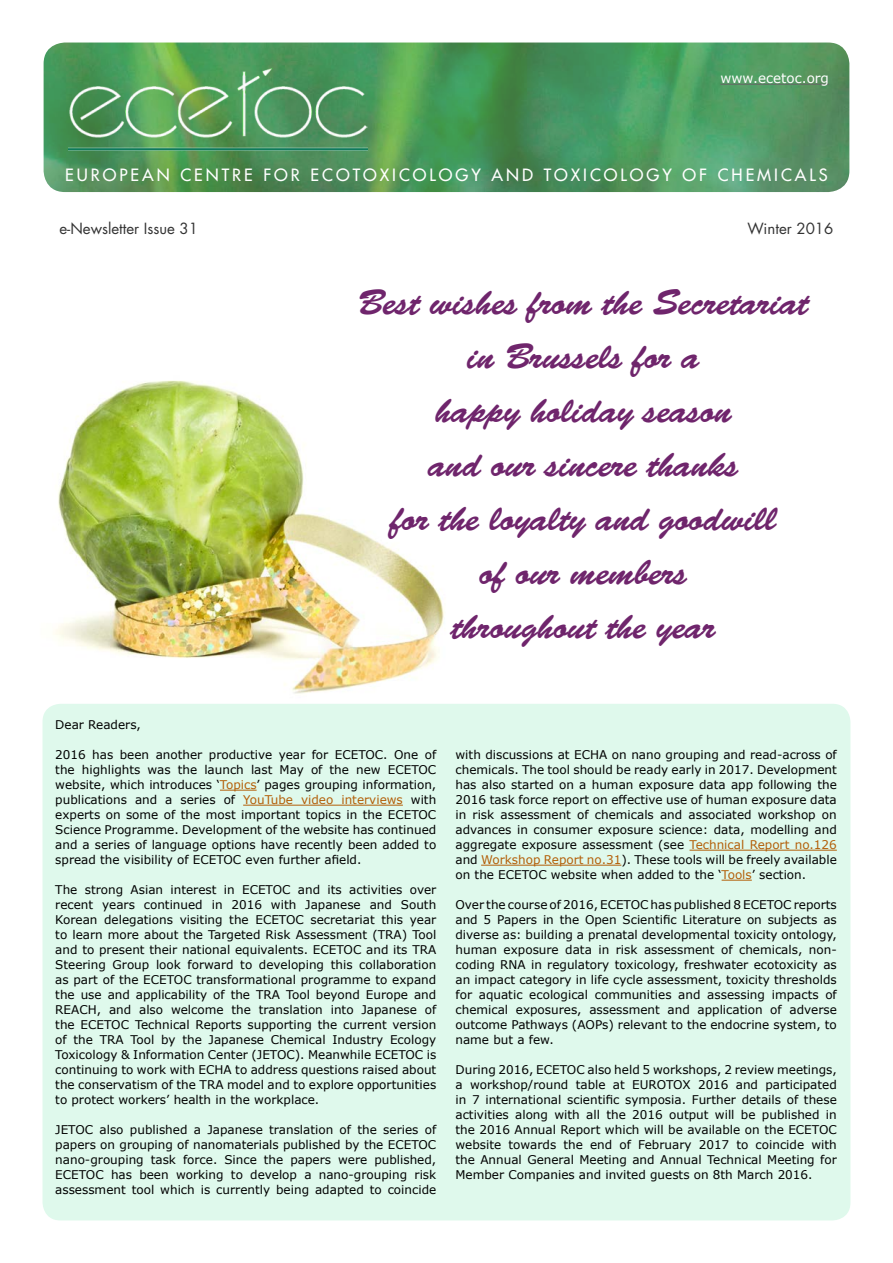
<style>
.page{position:relative;width:893px;height:1263px;background:#fff}
.page>*{position:absolute;margin:0;border:0;box-sizing:border-box;transform-origin:0 0}
.t1{font:36px/54px "Bermuda Script";color:#6f256c;text-align:center}
.t2{font:16.5px "Futura";letter-spacing:.18em;color:#fff}
.t3{font:15px "Futura";color:#333}
.t4{font:13.5px "Verdana";color:#fff}
.t5{font:12px/15px "Verdana";color:#000;text-align:justify}
.s1{color:#b35f09}
</style>
<div class="page">
<img style="left:42px;top:380px;width:402px;height:372px">
<div style="left:43px;top:704px;width:807px;height:516px;background:#dff9ec;border-radius:18px"></div>
<hr style="left:220px;top:790px;width:37px;height:1px;background:#b35f09">
<hr style="left:243px;top:805px;width:160px;height:1px;background:#b35f09">
<hr style="left:690px;top:850px;width:147px;height:1px;background:#b35f09">
<hr style="left:481px;top:865px;width:140px;height:1px;background:#b35f09">
<hr style="left:722px;top:880px;width:30px;height:1px;background:#b35f09">
<img style="left:44px;top:43px;width:805px;height:149px">
<img style="left:69px;top:68px;width:298px;height:82px">
<hr style="left:720px;top:84px;width:109px;height:1px;background:#666">
<p class="t4" style="left:720px;top:69px;width:110px">www.ecetoc.org</p>
<h2 class="t2" style="left:65px;top:165px;width:764px">EUROPEAN CENTRE FOR ECOTOXICOLOGY AND TOXICOLOGY OF CHEMICALS</h2>
<p class="t3" style="left:60px;top:218px;width:140px">e-Newsletter Issue 31</p>
<p class="t3" style="left:747px;top:218px;width:87px">Winter 2016</p>
<h1 class="t1" style="left:358px;top:276px;width:452px">Best wishes from the Secretariat in Brussels for a<br>happy holiday season<br>and our sincere thanks<br>for the loyalty and goodwill<br>of our members<br>throughout the year</h1>
<p class="t5" style="left:55px;top:717px;width:87px">Dear Readers,</p>
<p class="t5" style="left:55px;top:747px;width:383px">2016 has been another productive year for ECETOC. One of the highlights was the launch last May of the new ECETOC website, which introduces ‘<span class="s1">Topics</span>’ pages grouping information, publications and a series of <span class="s1">YouTube video interviews</span> with experts on some of the most important topics in the ECETOC Science Programme. Development of the website has continued and a series of language options have recently been added to spread the visibility of ECETOC even further afield.</p>
<p class="t5" style="left:55px;top:882px;width:383px">The strong Asian interest in ECETOC and its activities over recent years continued in 2016 with Japanese and South Korean delegations visiting the ECETOC secretariat this year to learn more about the Targeted Risk Assessment (TRA) Tool and to present their national equivalents. ECETOC and its TRA Steering Group look forward to developing this collaboration as part of the ECETOC transformational programme to expand the use and applicability of the TRA Tool beyond Europe and REACH, and also welcome the translation into Japanese of the ECETOC Technical Reports supporting the current version of the TRA Tool by the Japanese Chemical Industry Ecology Toxicology &amp; Information Center (JETOC). Meanwhile ECETOC is continuing to work with ECHA to address questions raised about the conservatism of the TRA model and to explore opportunities to protect workers’ health in the workplace.</p>
<p class="t5" style="left:55px;top:1122px;width:383px">JETOC also published a Japanese translation of the series of papers on grouping of nanomaterials published by the ECETOC nano-grouping task force. Since the papers were published, ECETOC has been working to develop a nano-grouping risk assessment tool which is currently being adapted to coincide</p>
<p class="t5" style="left:455px;top:747px;width:383px">with discussions at ECHA on nano grouping and read-across of chemicals. The tool should be ready early in 2017. Development has also started on a human exposure data app following the 2016 task force report on effective use of human exposure data in risk assessment of chemicals and associated workshop on advances in consumer exposure science: data, modelling and aggregate exposure assessment (see <span class="s1">Technical Report no.126 </span>and <span class="s1">Workshop Report no.31</span>). These tools will be freely available on the ECETOC website when added to the ‘<span class="s1">Tools</span>’ section.</p>
<p class="t5" style="left:455px;top:897px;width:383px">Over the course of 2016, ECETOC has published 8 ECETOC reports and 5 Papers in the Open Scientific Literature on subjects as diverse as: building a prenatal developmental toxicity ontology, human exposure data in risk assessment of chemicals, non&shy;coding RNA in regulatory toxicology, freshwater ecotoxicity as an impact category in life cycle assessment, toxicity thresholds for aquatic ecological communities and assessing impacts of chemical exposures, assessment and application of adverse outcome Pathways (AOPs) relevant to the endocrine system, to name but a few.</p>
<p class="t5" style="left:455px;top:1062px;width:383px">During 2016, ECETOC also held 5 workshops, 2 review meetings, a workshop/round table at EUROTOX 2016 and participated in 7 international scientific symposia. Further details of these activities along with all the 2016 output will be published in the 2016 Annual Report which will be available on the ECETOC website towards the end of February 2017 to coincide with the Annual General Meeting and Annual Technical Meeting for Member Companies and invited guests on 8th March 2016.</p>
</div>
